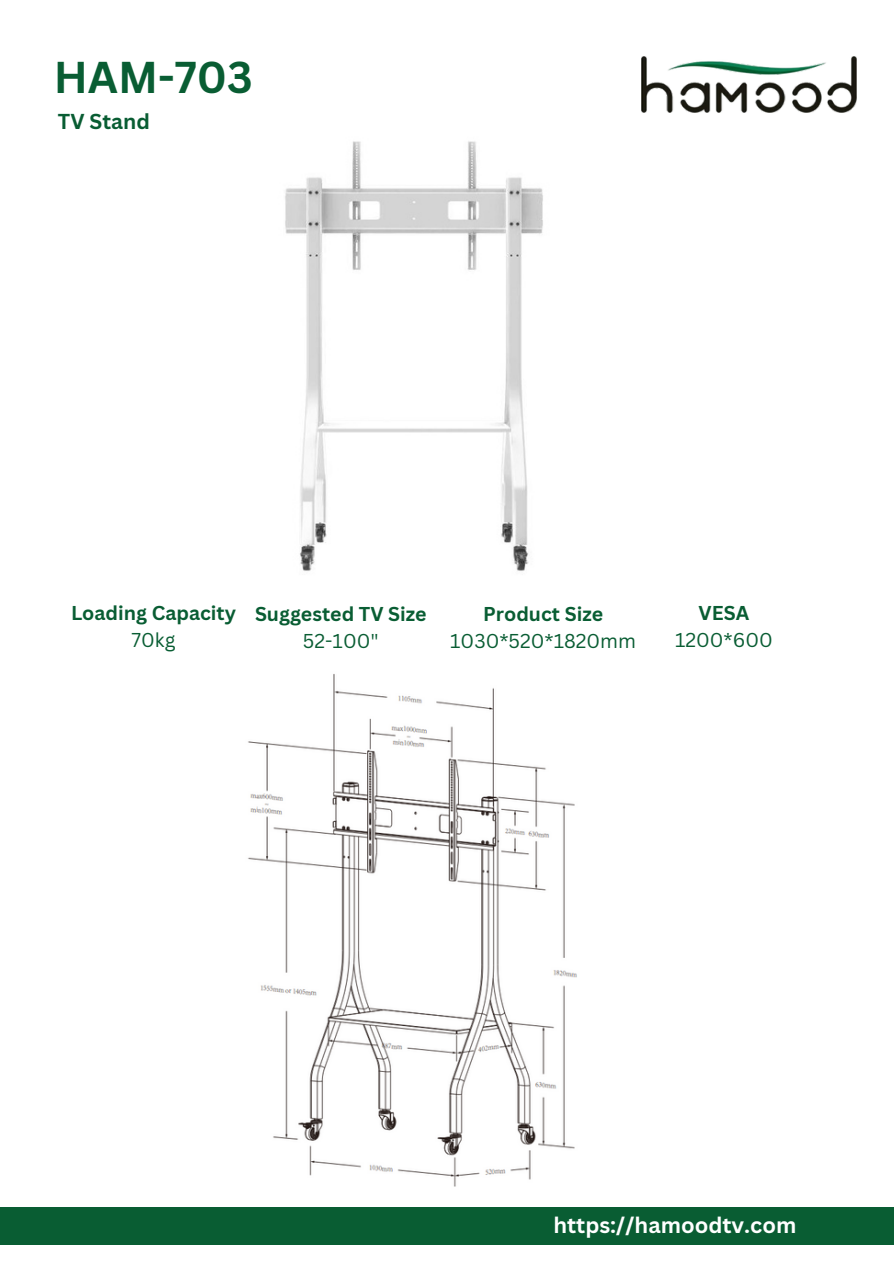
<style>
.page{position:relative;width:894px;height:1264px;background:#fff}
.page>*{position:absolute;margin:0;border:0;box-sizing:border-box;transform-origin:0 0}
.t1{font:700 43.35px "Canva Sans";color:#095d33}
.t2{font:700 21.75px "Canva Sans";color:#fff}
.t3{font:700 21px "Canva Sans";color:#095d33}
.t4{font:19.5px/27px "Canva Sans";color:#095d33;text-align:center}
.t5{font:700 19.5px/27px "Canva Sans";color:#095d33;text-align:center}
.s1{font-weight:400}
.s2{font-weight:700}
</style>
<div class="page">
<img style="left:641px;top:56px;width:215px;height:56px">
<div style="left:0;top:1207px;width:893px;height:37px;background:#095d33"></div>
<img style="left:248px;top:674px;width:329px;height:513px">
<img style="left:285px;top:141px;width:258px;height:430px">
<p class="t1" style="left:54px;top:47px;width:200px">HAM-703</p>
<p class="t3" style="left:58px;top:107px;width:93px">TV Stand</p>
<p class="t5" style="left:71px;top:599px;width:166px">Loading Capacity</p>
<p class="t4" style="left:132px;top:626px;width:45px">70kg</p>
<h2 class="t5" style="left:255px;top:599px;width:173px">Suggested TV Size<br><span class="s1">52-100"</span></h2>
<h3 class="t4" style="left:450px;top:599px;width:187px"><span class="s2">Product Size<br></span>1030*520*1820mm</h3>
<p class="t4" style="left:675px;top:599px;width:99px"><span class="s2">VESA<br></span>1200*600</p>
<p class="t2" style="left:553px;top:1209px;width:244px">https://hamoodtv.com</p>
</div>
